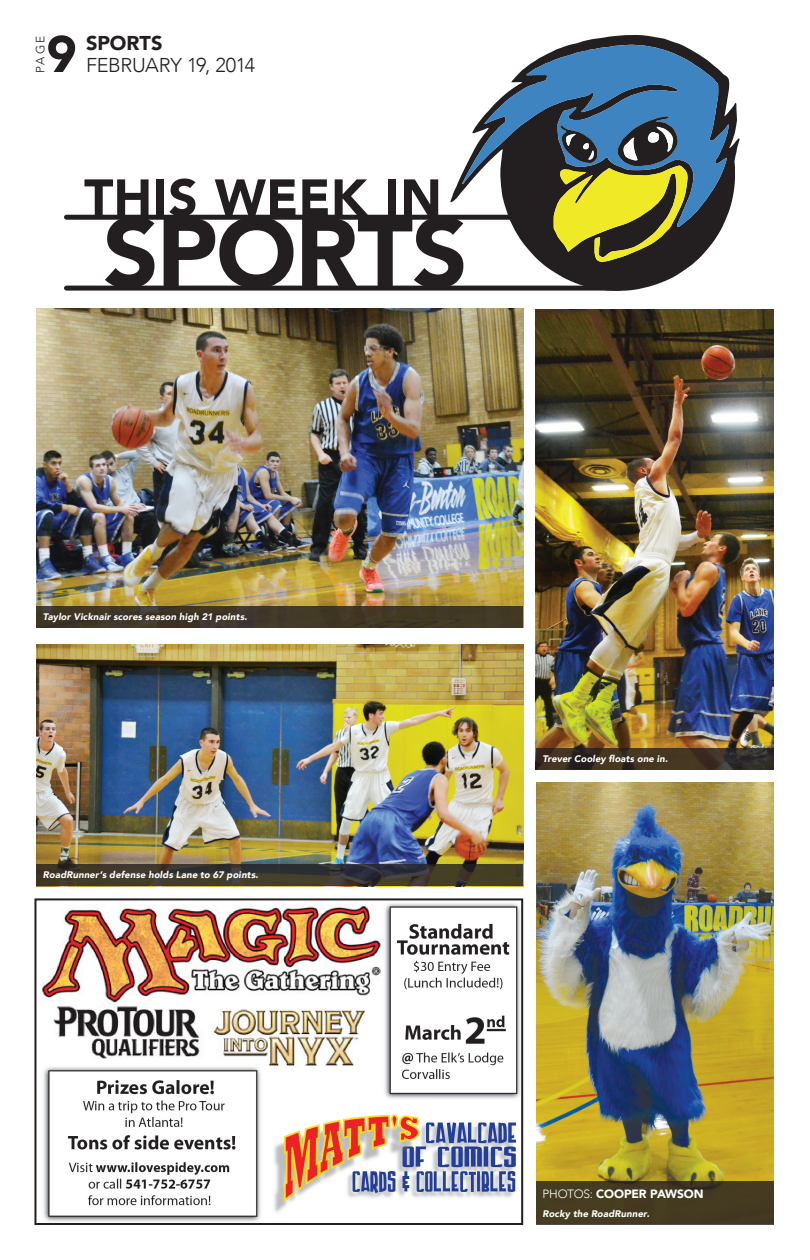
<style>
.page{position:relative;width:810px;height:1260px;background:#fff}
.page>*{position:absolute;margin:0;border:0;box-sizing:border-box;transform-origin:0 0}
.t1{font:900 97px "Avenir";letter-spacing:-.015em;color:#231f20}
.t2{font:900 51px "Avenir";color:#231f20}
.t3{font:300 20px "Avenir";letter-spacing:-.02em;color:#231f20}
.t4{font:900 20px "Avenir";color:#231f20}
.t5{font:900 12px "Avenir";color:#fff}
.t6{font:300 12px "Avenir";color:#231f20}
.t7{font:italic 900 9.5px "Avenir";letter-spacing:.015em;color:#fff}
.s1{font-weight:300}
</style>
<div class="page">
<svg style="left:450px;top:35px;width:290px;height:256px"></svg>
<svg style="left:462px;top:45px;width:267px;height:182px"></svg>
<svg style="left:554px;top:116px;width:134px;height:146px;background:#778046"></svg>
<div style="left:66px;top:215px;width:458px;height:5px;background:#231f20"></div>
<div style="left:66px;top:286px;width:554px;height:5px;background:#231f20"></div>
<img style="left:42px;top:903px;width:478px;height:319px">
<div style="left:34px;top:898px;width:489px;height:327px;border:2px solid #231f20"></div>
<img style="left:36px;top:309px;width:487px;height:297px">
<img style="left:536px;top:310px;width:238px;height:438px">
<img style="left:536px;top:783px;width:238px;height:399px">
<div style="left:536px;top:1182px;width:238px;height:43px;background:#443b20"></div>
<svg style="left:36px;top:606px;width:487px;height:22px;background:#3f3726"></svg>
<svg style="left:536px;top:748px;width:238px;height:22px;background:#3a3023"></svg>
<img style="left:36px;top:645px;width:487px;height:220px">
<svg style="left:36px;top:865px;width:487px;height:21px;background:#3c372b"></svg>
<p class="t6" style="left:33px;top:73px;width:39px;rotate:-90deg">PAGE</p>
<h2 class="t2" style="left:46px;top:11px;width:32px">9</h2>
<h3 class="t4" style="left:86px;top:26px;width:78px">SPORTS</h3>
<h3 class="t3" style="left:86px;top:53px;width:171px">FEBRUARY 19, 2014</h3>
<h2 class="t2" style="left:84px;top:154px;width:170px">THIS WEE</h2>
<h2 class="t2" style="left:331px;top:154px;width:80px">K IN</h2>
<h1 class="t1" style="left:103px;top:170px;width:366px">SPORTS</h1>
<p class="t7" style="left:43px;top:609px;width:206px">Taylor Vicknair scores season high 21 points.</p>
<p class="t7" style="left:43px;top:867px;width:217px">RoadRunner’s defense holds Lane to 67 points.</p>
<p class="t7" style="left:542px;top:750px;width:127px">Trever Cooley floats one in.</p>
<p class="t5" style="left:542px;top:1184px;width:125px"><span class="s1">PHOTOS:</span> COOPER PAWSON</p>
<p class="t7" style="left:542px;top:1206px;width:109px">Rocky the RoadRunner.</p>
</div>
